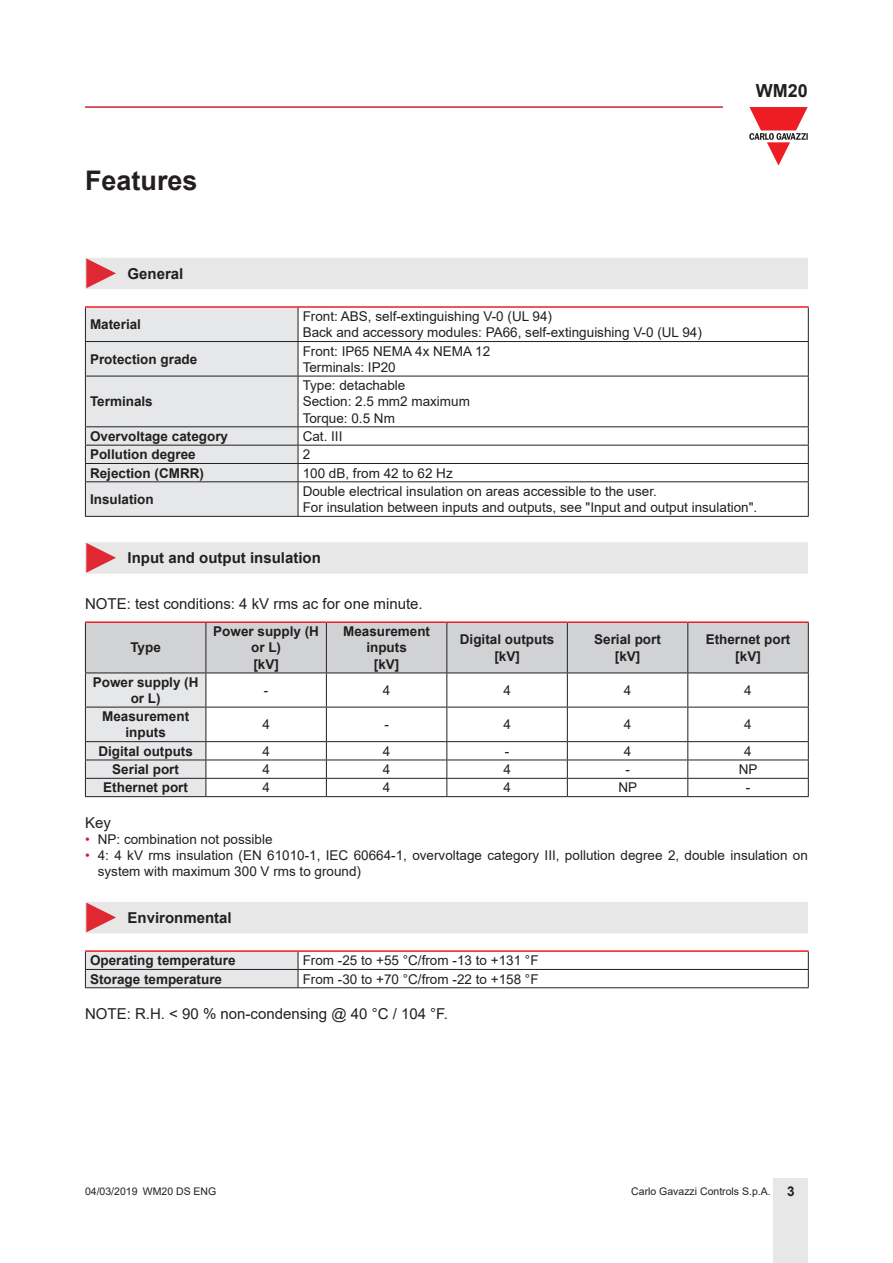
<style>
.page{position:relative;width:893px;height:1263px;background:#fff}
.page>*{position:absolute;margin:0;border:0;box-sizing:border-box;transform-origin:0 0}
.Titolo01{font:700 27px "Arial";color:#231f20}
.t1{font:700 18px "Arial";color:#231f20}
.Testo{font:15px "Arial";color:#231f20}
.Titolo03{font:700 15px "Arial";color:#231f20}
.TestoTabellaSx{font:13.5px/16.2px "Arial";color:#231f20}
.TestoTabellaFndGSx{font:700 13.5px "Arial";color:#231f20}
.TitoloTabellaCen{font:700 13.5px/16.2px "Arial";color:#231f20;text-align:center}
.TestoTabellaFndGCen{font:700 13.5px/16.2px "Arial";color:#231f20;text-align:center}
.TestoTabellaCen{font:13.5px "Arial";color:#231f20}
.TitoloTabellaFndGCen{font:700 13.5px "Arial";color:#231f20}
.t2{font:10.5px "Arial";color:#231f20}
.s1{color:#c42633}
.s2{font-weight:700;font-size:13.5px}
</style>
<div class="page">
<hr style="left:85px;top:106px;width:638px;height:2px;background:#c42633">
<div style="left:774px;top:1178px;width:34px;height:85px;background:#e7e7e8"></div>
<svg style="left:749px;top:107px;width:59px;height:59px"></svg>
<div style="left:85px;top:258px;width:723px;height:31px;background:#e7e7e8"></div>
<hr style="left:85px;top:306px;width:213px;height:2px;background:#ee1d23">
<hr style="left:298px;top:306px;width:511px;height:2px;background:#ee1d23">
<hr style="left:808px;top:308px;width:1px;height:33px;background:#231f20">
<hr style="left:298px;top:341px;width:511px;height:1px;background:#231f20">
<hr style="left:808px;top:342px;width:1px;height:34px;background:#231f20">
<hr style="left:298px;top:376px;width:511px;height:1px;background:#231f20">
<hr style="left:808px;top:376px;width:1px;height:50px;background:#231f20">
<hr style="left:298px;top:426px;width:511px;height:1px;background:#231f20">
<hr style="left:298px;top:445px;width:511px;height:1px;background:#231f20">
<hr style="left:298px;top:463px;width:511px;height:1px;background:#231f20">
<div style="left:85px;top:307px;width:214px;height:209px;background:#e6e7e9"></div>
<svg style="left:808px;top:427px;width:1px;height:54px"></svg>
<hr style="left:85px;top:481px;width:213px;height:1px;background:#231f20">
<hr style="left:85px;top:482px;width:1px;height:34px;background:#231f20">
<hr style="left:298px;top:481px;width:511px;height:1px;background:#231f20">
<hr style="left:298px;top:482px;width:1px;height:34px;background:#231f20">
<hr style="left:808px;top:482px;width:1px;height:34px;background:#231f20">
<hr style="left:85px;top:516px;width:213px;height:1px;background:#231f20">
<hr style="left:298px;top:516px;width:511px;height:1px;background:#231f20">
<div style="left:85px;top:542px;width:723px;height:32px;background:#e7e7e8"></div>
<hr style="left:85px;top:621px;width:121px;height:2px;background:#ee1d23">
<hr style="left:206px;top:621px;width:120px;height:2px;background:#ee1d23">
<hr style="left:326px;top:621px;width:121px;height:2px;background:#ee1d23">
<hr style="left:447px;top:621px;width:120px;height:2px;background:#ee1d23">
<hr style="left:567px;top:621px;width:121px;height:2px;background:#ee1d23">
<hr style="left:688px;top:621px;width:121px;height:2px;background:#ee1d23">
<svg style="left:85px;top:622px;width:724px;height:174px"></svg>
<hr style="left:85px;top:796px;width:121px;height:1px;background:#231f20">
<hr style="left:206px;top:796px;width:120px;height:1px;background:#231f20">
<hr style="left:326px;top:796px;width:121px;height:1px;background:#231f20">
<hr style="left:447px;top:796px;width:120px;height:1px;background:#231f20">
<hr style="left:567px;top:796px;width:121px;height:1px;background:#231f20">
<hr style="left:688px;top:796px;width:121px;height:1px;background:#231f20">
<div style="left:85px;top:902px;width:723px;height:31px;background:#e7e7e8"></div>
<hr style="left:85px;top:950px;width:213px;height:2px;background:#ee1d23">
<hr style="left:298px;top:950px;width:511px;height:2px;background:#ee1d23">
<hr style="left:298px;top:969px;width:511px;height:1px;background:#231f20">
<svg style="left:85px;top:951px;width:214px;height:36px;background:#dfdadc"></svg>
<svg style="left:808px;top:952px;width:1px;height:35px"></svg>
<hr style="left:85px;top:987px;width:213px;height:1px;background:#231f20">
<hr style="left:298px;top:987px;width:511px;height:1px;background:#231f20">
<p class="Titolo01" style="left:85px;top:161px;width:114px">Features</p>
<p class="Titolo03" style="left:128px;top:263px;width:57px">General</p>
<p class="TestoTabellaFndGSx" style="left:90px;top:315px;width:53px">Material</p>
<p class="TestoTabellaFndGSx" style="left:90px;top:349px;width:109px">Protection grade</p>
<p class="TestoTabellaFndGSx" style="left:90px;top:392px;width:64px">Terminals</p>
<h2 class="t1" style="left:756px;top:78px;width:54px">WM20</h2>
<p class="TestoTabellaSx" style="left:303px;top:308px;width:251px">Front: ABS, self-extinguishing V-0 (UL 94)</p>
<p class="TestoTabellaSx" style="left:303px;top:324px;width:401px">Back and accessory modules: PA66, self-extinguishing V-0 (UL 94)</p>
<p class="TestoTabellaSx" style="left:303px;top:343px;width:189px">Front: IP65 NEMA 4x NEMA 12</p>
<p class="TestoTabellaSx" style="left:303px;top:359px;width:95px">Terminals: IP20</p>
<p class="TestoTabellaSx" style="left:303px;top:377px;width:104px">Type: detachable</p>
<p class="TestoTabellaSx" style="left:303px;top:393px;width:169px">Section: 2.5 mm2 maximum</p>
<p class="TestoTabellaSx" style="left:303px;top:410px;width:94px">Torque: 0.5 Nm</p>
<p class="TestoTabellaFndGSx" style="left:90px;top:427px;width:140px">Overvoltage category</p>
<p class="TestoTabellaSx" style="left:303px;top:428px;width:41px">Cat. III</p>
<p class="TestoTabellaFndGSx" style="left:90px;top:445px;width:107px">Pollution degree</p>
<p class="TestoTabellaSx" style="left:303px;top:446px;width:9px">2</p>
<p class="TestoTabellaFndGSx" style="left:90px;top:463px;width:115px">Rejection (CMRR)</p>
<p class="TestoTabellaSx" style="left:303px;top:465px;width:152px">100 dB, from 42 to 62 Hz</p>
<p class="TestoTabellaFndGSx" style="left:90px;top:490px;width:65px">Insulation</p>
<p class="TestoTabellaSx" style="left:303px;top:483px;width:356px">Double electrical insulation on areas accessible to the user.</p>
<p class="TestoTabellaSx" style="left:303px;top:499px;width:456px">For insulation between inputs and outputs, see "Input and output insulation".</p>
<p class="Titolo03" style="left:128px;top:548px;width:195px">Input and output insulation</p>
<p class="Testo" style="left:85px;top:593px;width:339px">NOTE: test conditions: 4 kV rms ac for one minute.</p>
<p class="TitoloTabellaFndGCen" style="left:130px;top:638px;width:32px">Type</p>
<p class="TitoloTabellaCen" style="left:213px;top:624px;width:107px">Power supply (H or L)</p>
<p class="TitoloTabellaCen" style="left:253px;top:656px;width:27px">[kV]</p>
<p class="TitoloTabellaCen" style="left:343px;top:624px;width:89px">Measurement inputs</p>
<p class="TitoloTabellaCen" style="left:374px;top:656px;width:27px">[kV]</p>
<p class="TitoloTabellaCen" style="left:594px;top:632px;width:68px">Serial port</p>
<p class="TitoloTabellaCen" style="left:615px;top:648px;width:27px">[kV]</p>
<p class="TitoloTabellaCen" style="left:460px;top:632px;width:96px">Digital outputs</p>
<p class="TitoloTabellaCen" style="left:494px;top:648px;width:27px">[kV]</p>
<p class="TitoloTabellaCen" style="left:706px;top:632px;width:86px">Ethernet port</p>
<p class="TitoloTabellaCen" style="left:735px;top:648px;width:27px">[kV]</p>
<p class="TestoTabellaFndGCen" style="left:93px;top:674px;width:107px">Power supply (H or L)</p>
<p class="TestoTabellaCen" style="left:264px;top:681px;width:6px">-</p>
<p class="TestoTabellaCen" style="left:383px;top:681px;width:9px">4</p>
<p class="TestoTabellaCen" style="left:503px;top:681px;width:9px">4</p>
<p class="TestoTabellaCen" style="left:624px;top:681px;width:9px">4</p>
<p class="TestoTabellaCen" style="left:744px;top:681px;width:9px">4</p>
<p class="TestoTabellaFndGCen" style="left:102px;top:708px;width:89px">Measurement inputs</p>
<p class="TestoTabellaCen" style="left:262px;top:715px;width:9px">4</p>
<p class="TestoTabellaCen" style="left:384px;top:715px;width:6px">-</p>
<p class="TestoTabellaCen" style="left:503px;top:715px;width:9px">4</p>
<p class="TestoTabellaCen" style="left:624px;top:715px;width:9px">4</p>
<p class="TestoTabellaCen" style="left:744px;top:715px;width:9px">4</p>
<p class="TestoTabellaFndGCen" style="left:98px;top:743px;width:96px">Digital outputs</p>
<p class="TestoTabellaCen" style="left:262px;top:742px;width:9px">4</p>
<p class="TestoTabellaCen" style="left:383px;top:742px;width:9px">4</p>
<p class="TestoTabellaCen" style="left:505px;top:742px;width:6px">-</p>
<p class="TestoTabellaCen" style="left:624px;top:742px;width:9px">4</p>
<p class="TestoTabellaCen" style="left:744px;top:742px;width:9px">4</p>
<p class="TestoTabellaFndGCen" style="left:112px;top:761px;width:68px">Serial port</p>
<p class="TestoTabellaCen" style="left:262px;top:760px;width:9px">4</p>
<p class="TestoTabellaCen" style="left:383px;top:760px;width:9px">4</p>
<p class="TestoTabellaCen" style="left:503px;top:760px;width:9px">4</p>
<p class="TestoTabellaCen" style="left:625px;top:760px;width:6px">-</p>
<p class="TestoTabellaCen" style="left:739px;top:760px;width:20px">NP</p>
<p class="TestoTabellaFndGCen" style="left:103px;top:780px;width:86px">Ethernet port</p>
<p class="TestoTabellaCen" style="left:262px;top:778px;width:9px">4</p>
<p class="TestoTabellaCen" style="left:383px;top:778px;width:9px">4</p>
<p class="TestoTabellaCen" style="left:503px;top:778px;width:9px">4</p>
<p class="TestoTabellaCen" style="left:618px;top:778px;width:20px">NP</p>
<p class="TestoTabellaCen" style="left:746px;top:778px;width:6px">-</p>
<p class="Testo" style="left:85px;top:812px;width:27px">Key</p>
<p class="TestoTabellaSx" style="left:85px;top:831px;width:189px"><span class="s1">•</span> NP: combination not possible</p>
<p class="TestoTabellaSx" style="left:98px;top:847px;width:712px;text-indent:-13px"><span class="s1">•</span> 4: 4 kV rms insulation (EN 61010-1, IEC 60664-1, overvoltage category III, pollution degree 2, double insulation on system with maximum 300 V rms to ground)</p>
<p class="Titolo03" style="left:128px;top:907px;width:106px">Environmental</p>
<p class="TestoTabellaFndGSx" style="left:90px;top:951px;width:147px">Operating temperature</p>
<p class="TestoTabellaSx" style="left:303px;top:952px;width:237px">From -25 to +55 °C/from -13 to +131 °F</p>
<p class="TestoTabellaFndGSx" style="left:90px;top:969px;width:134px">Storage temperature</p>
<p class="TestoTabellaSx" style="left:303px;top:970px;width:237px">From -30 to +70 °C/from -22 to +158 °F</p>
<p class="Testo" style="left:85px;top:1003px;width:364px">NOTE: R.H. &lt; 90 % non-condensing @ 40 °C / 104 °F.</p>
<p class="t2" style="left:85px;top:1183px;width:133px">04/03/2019 WM20 DS ENG</p>
<p class="t2" style="left:631px;top:1183px;width:165px">Carlo Gavazzi Controls S.p.A. <span class="s2">3</span></p>
</div>
